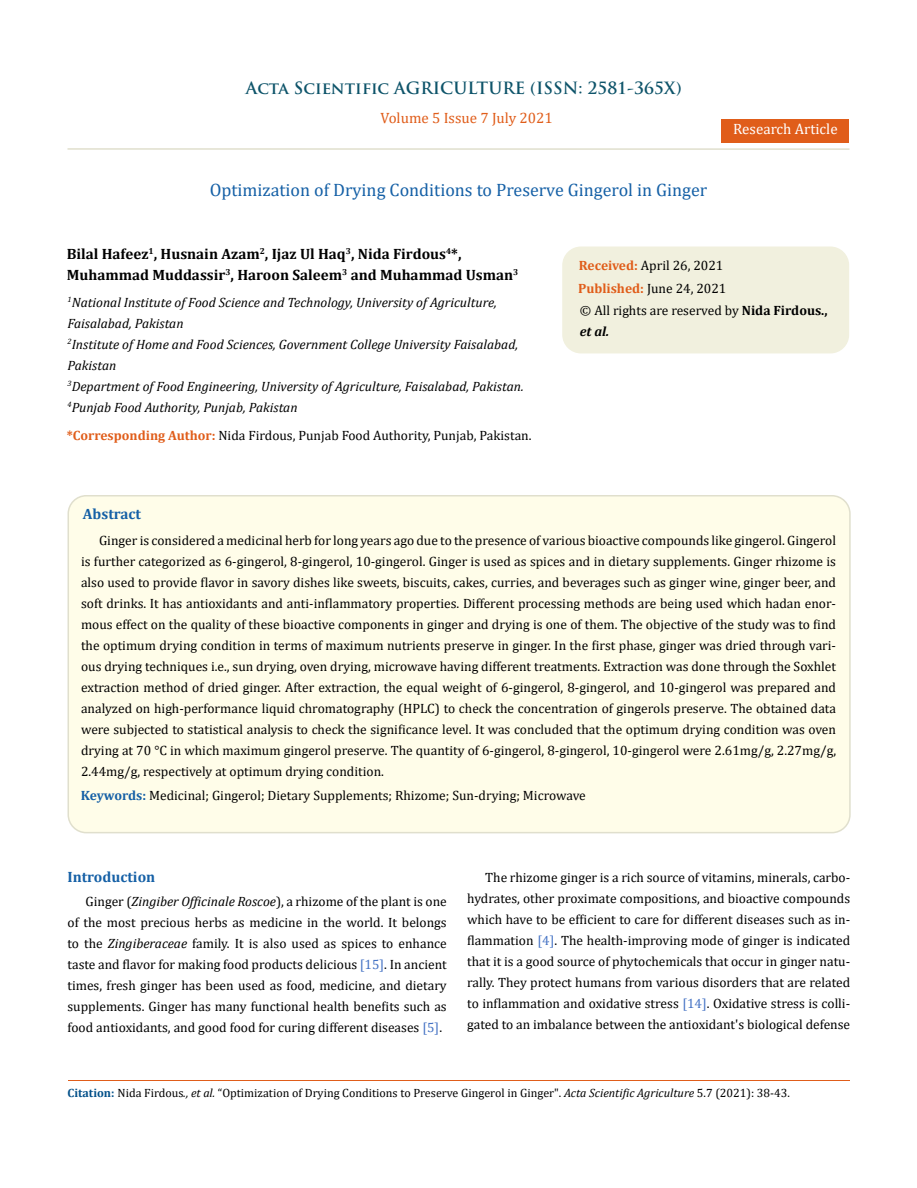
<style>
.page{position:relative;width:917px;height:1188px;background:#fff}
.page>*{position:absolute;margin:0;border:0;box-sizing:border-box;transform-origin:0 0}
.t1{font:18px "Cambria";color:#1560a6}
.t2{font:700 16.5px "Trajan Pro";color:#0e546a}
.t3{font:700 15px/21px "Cambria";color:#000}
.t4{font:15px "Cambria";color:#e05d1a}
.t5{font:700 15px "Cambria";color:#1560a6}
.t6{font:15px "Cambria";color:#fff}
.t7{font:13.5px/21px "Cambria";color:#000;text-align:justify}
.t8{font:italic 13.5px/21px "Cambria";color:#000}
.t9{font:12px "Cambria";color:#000}
.s1{font-weight:700;color:#e05d1a}
.s2{font-weight:700}
.s3{font-weight:700;font-style:italic}
.s4{font-weight:700;color:#1560a6}
.s5{font-style:italic}
.s6{color:#4472c4}
.s7{font-weight:700;color:#035089}
</style>
<div class="page">
<div style="left:721px;top:119px;width:128px;height:23px;background:#e05d1a"></div>
<div style="left:563px;top:247px;width:285px;height:106px;background:#f1f0de;border-radius:18px"></div>
<div style="left:562px;top:247px;width:287px;height:106px;border:2px solid #f1f0de;border-radius:18px"></div>
<div style="left:68px;top:496px;width:781px;height:337px;background:#fffde9;border-radius:18px"></div>
<div style="left:67px;top:495px;width:783px;height:338px;border:2px solid #e0dfcd;border-radius:18px"></div>
<hr style="left:68px;top:1081px;width:781px;height:1px;background:#e05d1a">
<hr style="left:67px;top:148px;width:782px;height:2px;background:#e0dfcd">
<p class="t2" style="left:246px;top:77px;width:437px">Acta Scientific AGRICULTURE (ISSN: 2581-365X)</p>
<p class="t4" style="left:380px;top:109px;width:174px">Volume 5 Issue 7 July 2021</p>
<h1 class="t1" style="left:210px;top:180px;width:499px">Optimization of Drying Conditions to Preserve Gingerol in Ginger</h1>
<p class="t6" style="left:733px;top:120px;width:106px">Research Article</p>
<p class="t3" style="left:67px;top:243px;width:453px">Bilal Hafeez<sup>1</sup>, Husnain Azam<sup>2</sup>, Ijaz Ul Haq<sup>3</sup>, Nida Firdous<sup>4</sup>*,<br>Muhammad Muddassir<sup>3</sup>, Haroon Saleem<sup>3</sup> and Muhammad Usman<sup>3</sup></p>
<p class="t8" style="left:67px;top:291px;width:457px"><sup>1</sup>National Institute of Food Science and Technology, University of Agriculture, Faisalabad, Pakistan<br><sup>2</sup>Institute of Home and Food Sciences, Government College University Faisalabad, Pakistan<br><sup>3</sup>Department of Food Engineering, University of Agriculture, Faisalabad, Pakistan.<br><sup>4</sup>Punjab Food Authority, Punjab, Pakistan</p>
<p class="t7" style="left:67px;top:425px;width:466px"><span class="s1">*Corresponding Author:</span> Nida Firdous, Punjab Food Authority, Punjab, Pakistan.</p>
<p class="t7" style="left:578px;top:254px;width:150px;line-height:23px"><span class="s1">Received:</span> April 26, 2021<br><span class="s1">Published:</span> June 24, 2021</p>
<p class="t7" style="left:580px;top:300px;width:249px">© All rights are reserved by <span class="s2">Nida Firdous., </span><span class="s3">et al.</span></p>
<p class="t5" style="left:83px;top:503px;width:60px">Abstract</p>
<p class="t7" style="left:81px;top:529px;width:756px;text-indent:18px">Ginger is considered a medicinal herb for long years ago due to the presence of various bioactive compounds like gingerol. Gingerol is further categorized as 6-gingerol, 8-gingerol, 10-gingerol. Ginger is used as spices and in dietary supplements. Ginger rhizome is also used to provide flavor in savory dishes like sweets, biscuits, cakes, curries, and beverages such as ginger wine, ginger beer, and soft drinks. It has antioxidants and anti-inflammatory properties. Different processing methods are being used which hadan enor&shy;mous effect on the quality of these bioactive components in ginger and drying is one of them. The objective of the study was to find the optimum drying condition in terms of maximum nutrients preserve in ginger. In the first phase, ginger was dried through vari&shy;ous drying techniques i.e., sun drying, oven drying, microwave having different treatments. Extraction was done through the Soxhlet extraction method of dried ginger. After extraction, the equal weight of 6-gingerol, 8-gingerol, and 10-gingerol was prepared and analyzed on high-performance liquid chromatography (HPLC) to check the concentration of gingerols preserve. The obtained data were subjected to statistical analysis to check the significance level. It was concluded that the optimum drying condition was oven drying at 70 °C in which maximum gingerol preserve. The quantity of 6-gingerol, 8-gingerol, 10-gingerol were 2.61mg/g, 2.27mg/g, 2.44mg/g, respectively at optimum drying condition.</p>
<p class="t7" style="left:81px;top:785px;width:506px"><span class="s4">Keywords:</span> Medicinal; Gingerol; Dietary Supplements; Rhizome; Sun-drying; Microwave</p>
<p class="t5" style="left:67px;top:866px;width:89px">Introduction</p>
<p class="t7" style="left:67px;top:891px;width:381px;text-indent:18px">Ginger (<span class="s5">Zingiber Officinale Roscoe</span>), a rhizome of the plant is one of the most precious herbs as medicine in the world. It belongs to the <span class="s5">Zingiberaceae</span> family. It is also used as spices to enhance taste and flavor for making food products delicious <span class="s6">[15]</span>. In ancient times, fresh ginger has been used as food, medicine, and dietary supplements. Ginger has many functional health benefits such as food antioxidants, and good food for curing different diseases <span class="s6">[5]</span>.</p>
<p class="t7" style="left:467px;top:867px;width:384px;text-indent:18px">The rhizome ginger is a rich source of vitamins, minerals, carbo&shy;hydrates, other proximate compositions, and bioactive compounds which have to be efficient to care for different diseases such as in&shy;flammation <span class="s6">[4]</span>. The health-improving mode of ginger is indicated that it is a good source of phytochemicals that occur in ginger natu&shy;rally. They protect humans from various disorders that are related to inflammation and oxidative stress <span class="s6">[14]</span>. Oxidative stress is colli&shy;gated to an imbalance between the antioxidant's biological defense</p>
<p class="t9" style="left:68px;top:1086px;width:724px"><span class="s7">Citation:</span> Nida Firdous<span class="s5">., et al.</span> “Optimization of Drying Conditions to Preserve Gingerol in Ginger". <span class="s5">Acta Scientific Agriculture</span> 5.7 (2021): 38-43.</p>
</div>
